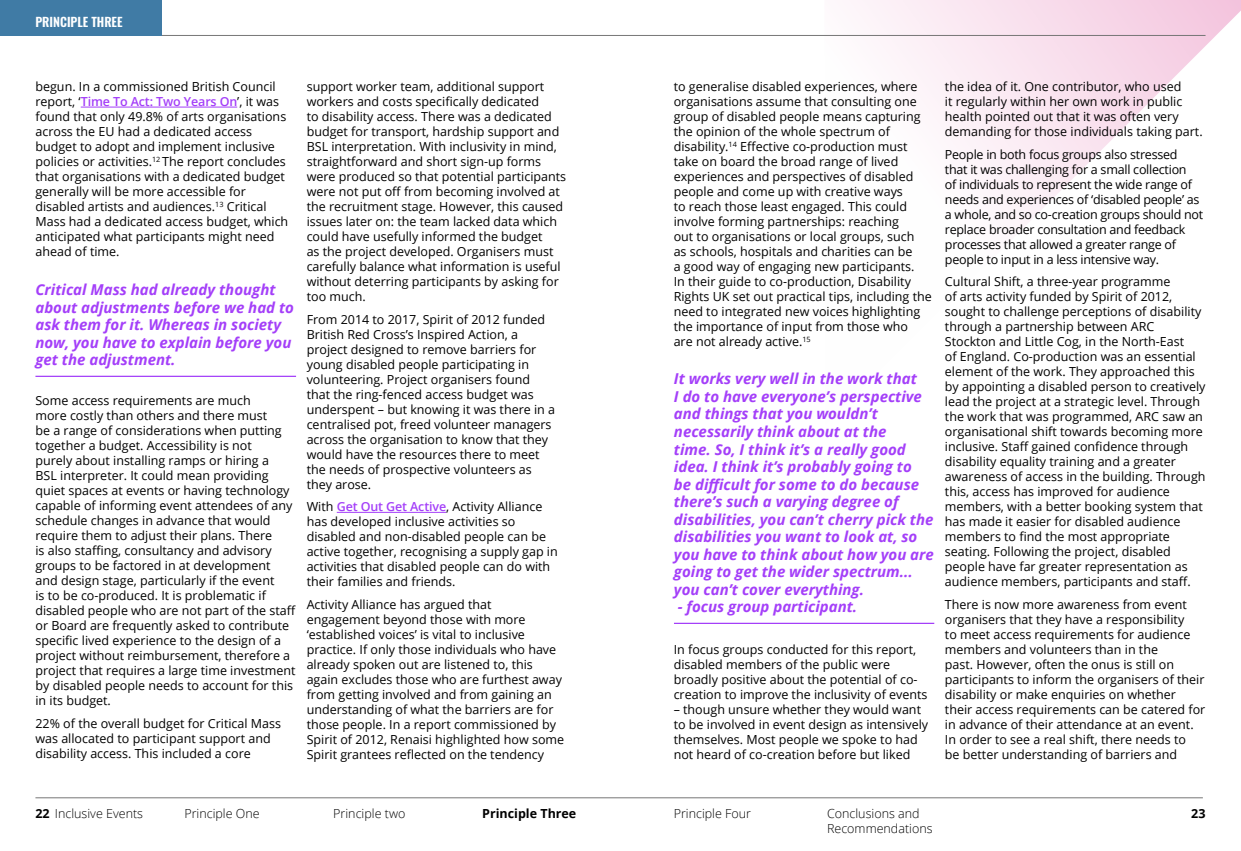
<style>
.page{position:relative;width:1241px;height:851px;background:#fff}
.page>*{position:absolute;margin:0;border:0;box-sizing:border-box;transform-origin:0 0}
.t1{font:italic 700 15px/17.5px "Open Sans";color:#a43ff9}
.t2{font:12.5px/15px "Open Sans";color:#000}
.t3{font:12.5px/15px "Open Sans";letter-spacing:-.02em;color:#000}
.t4{font:300 12.5px/15px "Open Sans";color:#000}
.t5{font:700 12.5px "Open Sans";color:#000}
.t6{font:600 12.5px "Oswald";color:#fff}
.s1{font-weight:600;color:#a43ff9}
.s2{font-weight:700}
</style>
<div class="page">
<hr style="left:35px;top:797px;width:1167px;height:1px;background:#767676">
<svg style="left:836px;top:0;width:404px;height:228px"></svg>
<hr style="left:0;top:35px;width:1205px;height:1px;background:#767676">
<div style="left:0;top:0;width:161px;height:36px;background:#407ba5"></div>
<hr style="left:81px;top:107px;width:156px;height:1px;background:#a43ff9">
<hr style="left:35px;top:375px;width:261px;height:2px;background:#a43ff9">
<hr style="left:337px;top:512px;width:109px;height:1px;background:#a43ff9">
<hr style="left:674px;top:622px;width:260px;height:2px;background:#a43ff9">
<p class="t6" style="left:35px;top:10px;width:89px">PRINCIPLE THREE</p>
<p class="t2" style="left:35px;top:79px;width:254px">begun. In a commissioned British Council report, ‘<span class="s1">Time To Act: Two Years On</span>’, it was found that only 49.8% of arts organisations across the EU had a dedicated access budget to adopt and implement inclusive policies or activities.<sup>12</sup> The report concludes that organisations with a dedicated budget generally will be more accessible for disabled artists and audiences.<sup>13</sup> Critical Mass had a dedicated access budget, which anticipated what participants might need ahead of time.</p>
<p class="t1" style="left:35px;top:280px;width:260px">Critical Mass had already thought about adjustments before we had to ask them for it. Whereas in society now, you have to explain before you get the adjustment.</p>
<p class="t2" style="left:35px;top:392px;width:262px">Some access requirements are much<br>more costly than others and there must<br>be a range of considerations when putting together a budget. Accessibility is not<br>purely about installing ramps or hiring a<br>BSL interpreter. It could mean providing quiet spaces at events or having technology capable of informing event attendees of any schedule changes in advance that would require them to adjust their plans. There<br>is also staffing, consultancy and advisory groups to be factored in at development and design stage, particularly if the event<br>is to be co-produced. It is problematic if disabled people who are not part of the staff or Board are frequently asked to contribute specific lived experience to the design of a project without reimbursement, therefore a project that requires a large time investment by disabled people needs to account for this in its budget.</p>
<p class="t2" style="left:35px;top:715px;width:247px">22% of the overall budget for Critical Mass was allocated to participant support and disability access. This included a core</p>
<p class="t2" style="left:306px;top:79px;width:261px">support worker team, additional support workers and costs specifically dedicated<br>to disability access. There was a dedicated budget for transport, hardship support and BSL interpretation. With inclusivity in mind, straightforward and short sign-up forms were produced so that potential participants were not put off from becoming involved at the recruitment stage. However, this caused issues later on: the team lacked data which could have usefully informed the budget<br>as the project developed. Organisers must carefully balance what information is useful without deterring participants by asking for too much.</p>
<p class="t2" style="left:306px;top:311px;width:250px">From 2014 to 2017, Spirit of 2012 funded British Red Cross’s Inspired Action, a project designed to remove barriers for young disabled people participating in volunteering. Project organisers found that the ring-fenced access budget was underspent – but knowing it was there in a centralised pot, freed volunteer managers across the organisation to know that they would have the resources there to meet the needs of prospective volunteers as they arose.</p>
<p class="t2" style="left:306px;top:499px;width:252px">With <span class="s1">Get Out Get Active</span>, Activity Alliance has developed inclusive activities so disabled and non-disabled people can be active together, recognising a supply gap in activities that disabled people can do with their families and friends.</p>
<p class="t2" style="left:306px;top:596px;width:259px">Activity Alliance has argued that engagement beyond those with more ‘established voices’ is vital to inclusive practice. If only those individuals who have already spoken out are listened to, this again excludes those who are furthest away from getting involved and from gaining an understanding of what the barriers are for those people. In a report commissioned by Spirit of 2012, Renaisi highlighted how some Spirit grantees reflected on the tendency</p>
<p class="t2" style="left:673px;top:79px;width:259px">to generalise disabled experiences, where organisations assume that consulting one group of disabled people means capturing the opinion of the whole spectrum of disability.<sup>14</sup> Effective co-production must take on board the broad range of lived experiences and perspectives of disabled people and come up with creative ways<br>to reach those least engaged. This could involve forming partnerships: reaching<br>out to organisations or local groups, such<br>as schools, hospitals and charities can be<br>a good way of engaging new participants.<br>In their guide to co-production, Disability Rights UK set out practical tips, including the need to integrated new voices highlighting the importance of input from those who<br>are not already active.<sup>15</sup></p>
<p class="t1" style="left:674px;top:370px;width:261px">It works very well in the work that<br>I do to have everyone’s perspective and things that you wouldn’t necessarily think about at the<br>time. So, I think it’s a really good idea. I think it’s probably going to<br>be difficult for some to do because there’s such a varying degree of disabilities, you can’t cherry pick the disabilities you want to look at, so you have to think about how you are going to get the wider spectrum... you can’t cover everything.</p>
<p class="t1" style="left:677px;top:597px;width:181px">- focus group participant.</p>
<p class="t2" style="left:673px;top:641px;width:255px">In focus groups conducted for this report, disabled members of the public were broadly positive about the potential of co&shy;creation to improve the inclusivity of events</p>
<p class="t2" style="left:673px;top:701px;width:256px">– though unsure whether they would want to be involved in event design as intensively themselves. Most people we spoke to had not heard of co-creation before but liked</p>
<p class="t2" style="left:944px;top:79px;width:259px">the idea of it. One contributor, who used<br>it regularly within her own work in public health pointed out that it was often very demanding for those individuals taking part.</p>
<p class="t3" style="left:944px;top:146px;width:260px">People in both focus groups also stressed that it was challenging for a small collection<br>of individuals to represent the wide range of needs and experiences of ‘disabled people’ as a whole, and so co-creation groups should not replace broader consultation and feedback processes that allowed a greater range of people to input in a less intensive way.</p>
<p class="t2" style="left:944px;top:274px;width:262px">Cultural Shift, a three-year programme<br>of arts activity funded by Spirit of 2012, sought to challenge perceptions of disability through a partnership between ARC Stockton and Little Cog, in the North-East<br>of England. Co-production was an essential element of the work. They approached this by appointing a disabled person to creatively lead the project at a strategic level. Through the work that was programmed, ARC saw an organisational shift towards becoming more inclusive. Staff gained confidence through disability equality training and a greater awareness of access in the building. Through this, access has improved for audience members, with a better booking system that has made it easier for disabled audience members to find the most appropriate seating. Following the project, disabled people have far greater representation as audience members, participants and staff.</p>
<p class="t2" style="left:944px;top:596px;width:262px">There is now more awareness from event organisers that they have a responsibility<br>to meet access requirements for audience members and volunteers than in the<br>past. However, often the onus is still on participants to inform the organisers of their disability or make enquiries on whether their access requirements can be catered for in advance of their attendance at an event.<br>In order to see a real shift, there needs to<br>be better understanding of barriers and</p>
<p class="t4" style="left:184px;top:805px;width:77px">Principle One</p>
<p class="t4" style="left:333px;top:805px;width:74px">Principle two</p>
<p class="t5" style="left:482px;top:804px;width:96px">Principle Three</p>
<p class="t4" style="left:673px;top:805px;width:79px">Principle Four</p>
<p class="t4" style="left:826px;top:805px;width:107px">Conclusions and<br>Recommendations</p>
<p class="t4" style="left:35px;top:805px;width:109px"><span class="s2">22</span> Inclusive Events</p>
<p class="t5" style="left:1190px;top:804px;width:16px">23</p>
</div>
